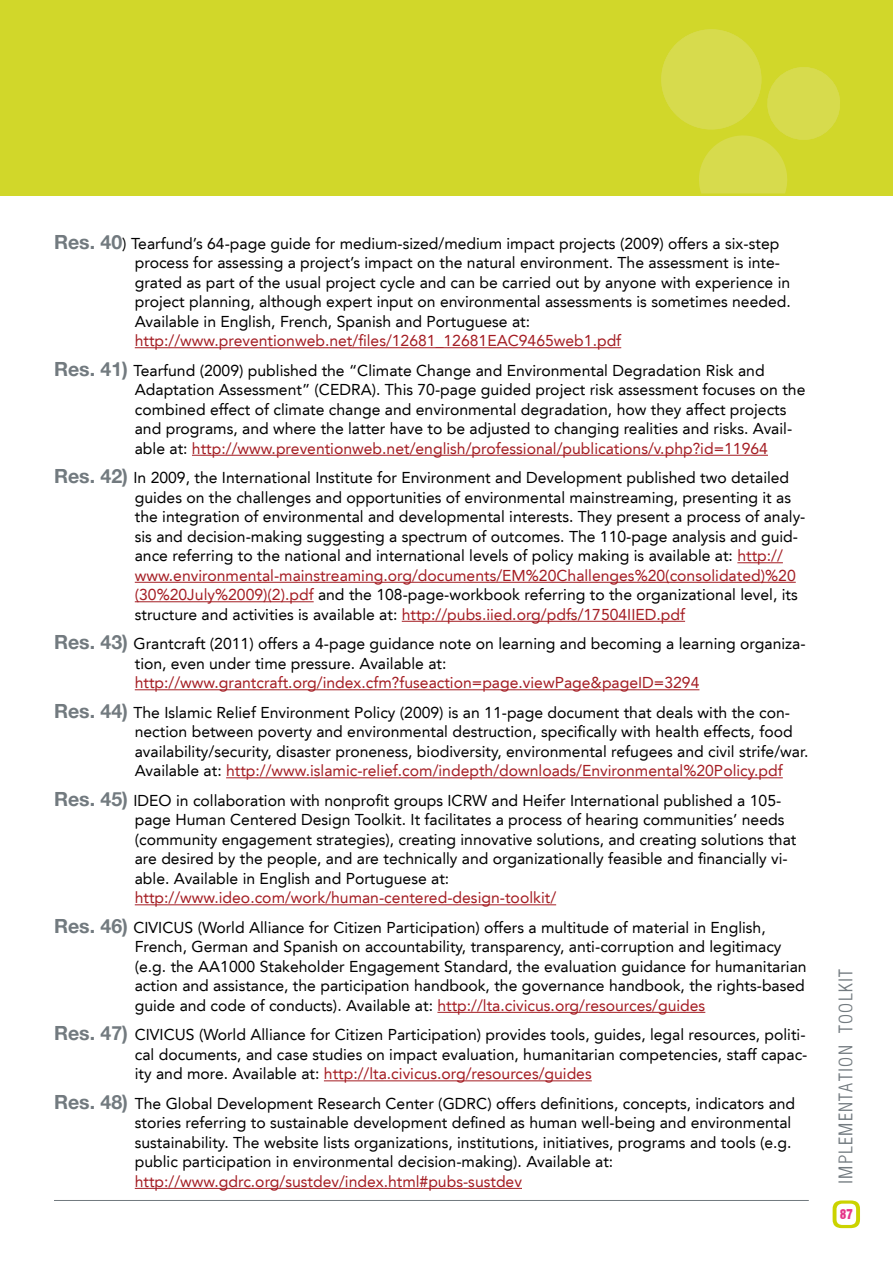
<style>
.page{position:relative;width:893px;height:1263px;background:#fff}
.page>*{position:absolute;margin:0;border:0;box-sizing:border-box;transform-origin:0 0}
.t1{font:300 condensed 21px "Helvetica";letter-spacing:.05em;color:#727a7f}
.t2{font:15.75px/19.5px "Avenir LT";color:#000}
.t3{font:15.75px "Avenir LT";color:#a41d23}
.t4{font:13.5px "Helvetica Inserat Roman Semi B";color:#e53689}
.s1{font-family:"Helvetica Neue";font-weight:700;font-size:19.5px;color:#727a7f}
.s2{color:#a41d23}
</style>
<div class="page">
<div style="left:0;top:0;width:893px;height:196px;background:#d1d72a"></div>
<svg style="left:661px;top:29px;width:179px;height:164px"></svg>
<hr style="left:54px;top:1200px;width:755px;height:1px;background:#727a7f">
<svg style="left:833px;top:1200px;width:27px;height:28px"></svg>
<hr style="left:135px;top:347px;width:486px;height:1px;background:#a41d23">
<hr style="left:192px;top:455px;width:576px;height:1px;background:#a41d23">
<hr style="left:737px;top:562px;width:46px;height:1px;background:#a41d23">
<hr style="left:135px;top:582px;width:661px;height:1px;background:#a41d23">
<hr style="left:135px;top:601px;width:179px;height:1px;background:#a41d23">
<hr style="left:402px;top:621px;width:283px;height:1px;background:#a41d23">
<hr style="left:135px;top:689px;width:564px;height:1px;background:#a41d23">
<hr style="left:226px;top:777px;width:557px;height:1px;background:#a41d23">
<hr style="left:135px;top:904px;width:421px;height:1px;background:#a41d23">
<hr style="left:437px;top:1012px;width:268px;height:1px;background:#a41d23">
<hr style="left:324px;top:1080px;width:268px;height:1px;background:#a41d23">
<hr style="left:135px;top:1188px;width:387px;height:1px;background:#a41d23">
<p class="t2" style="left:135px;top:234px;width:657px;text-indent:-81px"><span class="s1">Res. 40</span>) Tearfund’s 64-page guide for medium-sized/medium impact projects (2009) offers a six-step process for assessing a project’s impact on the natural environment. The assessment is inte&shy;grated as part of the usual project cycle and can be carried out by anyone with experience in project planning, although expert input on environmental assessments is sometimes needed.<br>Available in English, French, Spanish and Portuguese at:</p>
<p class="t2" style="left:54px;top:326px;width:712px;line-height:29.5px;text-indent:81px"><span class="s2">http://www.preventionweb.net/files/12681_12681EAC9465web1.pdf<br></span><span class="s1">Res. 41)</span> Tearfund (2009) published the “Climate Change and Environmental Degradation Risk and</p>
<p class="t2" style="left:135px;top:380px;width:672px">Adaptation Assessment” (CEDRA). This 70-page guided project risk assessment focuses on the combined effect of climate change and environmental degradation, how they affect projects and programs, and where the latter have to be adjusted to changing realities and risks. Avail&shy;able at: <span class="s2">http://www.preventionweb.net/english/professional/publications/v.php?id=11964</span></p>
<p class="t2" style="left:135px;top:468px;width:672px;text-indent:-81px"><span class="s1">Res. 42)</span> In 2009, the International Institute for Environment and Development published two detailed guides on the challenges and opportunities of environmental mainstreaming, presenting it as the integration of environmental and developmental interests. They present a process of analy&shy;sis and decision-making suggesting a spectrum of outcomes. The 110-page analysis and guid&shy;ance referring to the national and international levels of policy making is available at: <span class="s2">http:// www.environmental-mainstreaming.org/documents/EM%20Challenges%20(consolidated)%20 (30%20July%2009)(2).pdf</span> and the 108-page-workbook referring to the organizational level, its structure and activities is available at: <span class="s2">http://pubs.iied.org/pdfs/17504IIED.pdf</span></p>
<p class="t2" style="left:135px;top:634px;width:672px;text-indent:-81px"><span class="s1">Res. 43)</span> Grantcraft (2011) offers a 4-page guidance note on learning and becoming a learning organiza&shy;tion, even under time pressure. Available at:</p>
<p class="t2" style="left:54px;top:668px;width:738px;line-height:29.5px;text-indent:81px"><span class="s2">http://www.grantcraft.org/index.cfm?fuseaction=page.viewPage&amp;pageID=3294<br></span><span class="s1">Res. 44)</span> The Islamic Relief Environment Policy (2009) is an 11-page document that deals with the con-</p>
<p class="t2" style="left:135px;top:722px;width:675px">nection between poverty and environmental destruction, specifically with health effects, food availability/security, disaster proneness, biodiversity, environmental refugees and civil strife/war.<br>Available at: <span class="s2">http://www.islamic-relief.com/indepth/downloads/Environmental%20Policy.pdf</span></p>
<p class="t2" style="left:135px;top:791px;width:663px;text-indent:-81px"><span class="s1">Res. 45)</span> IDEO in collaboration with nonprofit groups ICRW and Heifer International published a 105- page Human Centered Design Toolkit. It facilitates a process of hearing communities’ needs (community engagement strategies), creating innovative solutions, and creating solutions that are desired by the people, and are technically and organizationally feasible and financially vi&shy;able. Available in English and Portuguese at:</p>
<p class="t2" style="left:54px;top:883px;width:713px;line-height:29.5px;text-indent:81px"><span class="s2">http://www.ideo.com/work/human-centered-design-toolkit/<br></span><span class="s1">Res. 46)</span> CIVICUS (World Alliance for Citizen Participation) offers a multitude of material in English,</p>
<p class="t2" style="left:135px;top:937px;width:673px">French, German and Spanish on accountability, transparency, anti-corruption and legitimacy (e.g. the AA1000 Stakeholder Engagement Standard, the evaluation guidance for humanitarian action and assistance, the participation handbook, the governance handbook, the rights-based guide and code of conducts). Available at: <span class="s2">http://lta.civicus.org/resources/guides</span></p>
<p class="t2" style="left:135px;top:1025px;width:674px;text-align:justify;text-indent:-81px"><span class="s1">Res. 47)</span> CIVICUS (World Alliance for Citizen Participation) provides tools, guides, legal resources, politi&shy;cal documents, and case studies on impact evaluation, humanitarian competencies, staff capac&shy;ity and more. Available at: <span class="s2">http://lta.civicus.org/resources/guides</span></p>
<p class="t2" style="left:135px;top:1094px;width:662px;text-indent:-81px"><span class="s1">Res. 48)</span> The Global Development Research Center (GDRC) offers definitions, concepts, indicators and stories referring to sustainable development defined as human well-being and environmental sustainability. The website lists organizations, institutions, initiatives, programs and tools (e.g. public participation in environmental decision-making). Available at:</p>
<p class="t3" style="left:135px;top:1172px;width:389px">http://www.gdrc.org/sustdev/index.html#pubs-sustdev</p>
<h1 class="t1" style="left:835px;top:1184px;width:217px;rotate:-90deg">implementation Toolkit</h1>
<p class="t4" style="left:840px;top:1208px;width:14px">87</p>
</div>
